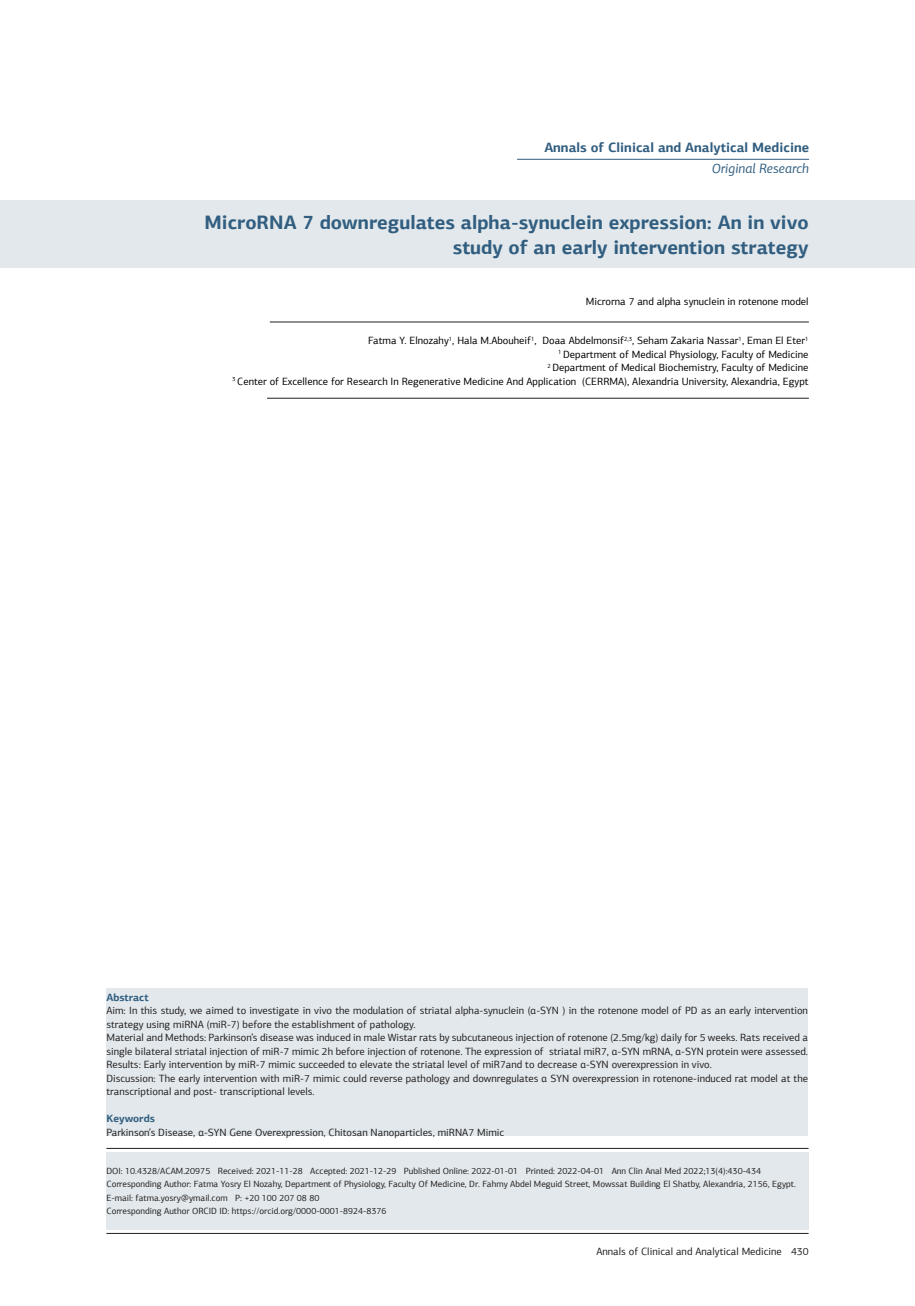
<style>
.page{position:relative;width:915px;height:1306px;background:#fff}
.page>*{position:absolute;margin:0;border:0;box-sizing:border-box;transform-origin:0 0}
.t1{font:700 19.5px/25.5px "PF Agora Sans Pro";color:#315e80;text-align:right}
.t2{font:700 13.5px "PF Agora Sans Pro";color:#315e80}
.t3{font:italic 13.5px "PF Agora Sans Pro";color:#315e80}
.t4{font:10.5px/13.5px "PF Agora Sans Pro";color:#231f20}
.t5{font:10.5px "PF Agora Sans Pro";color:#000}
.t6{font:700 10.5px "PF Agora Sans Pro";color:#315e80}
.t7{font:9px "PF Agora Sans Pro";color:#231f20}
</style>
<div class="page">
<hr style="left:106px;top:1233px;width:702px;height:1px;background:#231f20">
<div style="left:0;top:200px;width:914px;height:68px;background:#e2e8eb"></div>
<hr style="left:106px;top:1148px;width:702px;height:1px;background:#231f20">
<hr style="left:270px;top:322px;width:538px;height:1px;background:#231f20">
<hr style="left:267px;top:398px;width:541px;height:1px;background:#231f20">
<hr style="left:517px;top:159px;width:291px;height:1px;background:#315e80">
<div style="left:106px;top:1151px;width:702px;height:78px;background:#e2e8eb"></div>
<div style="left:106px;top:988px;width:701px;height:147px;background:#e2e8eb"></div>
<p class="t2" style="left:544px;top:139px;width:266px">Annals of Clinical and Analytical Medicine</p>
<p class="t3" style="left:711px;top:160px;width:99px">Original Research</p>
<p class="t1" style="left:204px;top:209px;width:605px">MicroRNA 7 downregulates alpha-synuclein expression: An in vivo study of an early intervention strategy</p>
<p class="t5" style="left:585px;top:295px;width:224px">Microrna 7 and alpha synuclein in rotenone model</p>
<p class="t5" style="left:368px;top:334px;width:442px">Fatma Y. Elnozahy<sup>1</sup>, Hala M.Abouheif<sup>1</sup>, Doaa Abdelmonsif<sup>2,3</sup>, Seham Zakaria Nassar<sup>1</sup>, Eman El Eter<sup>1</sup></p>
<p class="t5" style="left:558px;top:348px;width:252px"><sup>1</sup> Department of Medical Physiology, Faculty of Medicine</p>
<p class="t5" style="left:547px;top:361px;width:263px"><sup>2</sup> Department of Medical Biochemistry, Faculty of Medicine</p>
<p class="t5" style="left:232px;top:375px;width:577px"><sup>3</sup> Center of Excellence for Research In Regenerative Medicine And Application (CERRMA), Alexandria University, Alexandria, Egypt</p>
<p class="t6" style="left:106px;top:990px;width:44px">Abstract</p>
<p class="t4" style="left:106px;top:1003px;width:703px">Aim: In this study, we aimed to investigate in vivo the modulation of striatal alpha-synuclein (α-SYN ) in the rotenone model of PD as an early intervention strategy using miRNA (miR-7) before the establishment of pathology.</p>
<p class="t4" style="left:106px;top:1030px;width:703px">Material and Methods: Parkinson’s disease was induced in male Wistar rats by subcutaneous injection of rotenone (2.5mg/kg) daily for 5 weeks. Rats received a single bilateral striatal injection of miR-7 mimic 2h before injection of rotenone. The expression of striatal miR7, α-SYN mRNA, α-SYN protein were assessed.</p>
<p class="t4" style="left:106px;top:1057px;width:607px">Results: Early intervention by miR-7 mimic succeeded to elevate the striatal level of miR7and to decrease α-SYN overexpression in vivo.</p>
<p class="t4" style="left:106px;top:1071px;width:703px">Discussion: The early intervention with miR-7 mimic could reverse pathology and downregulates α SYN overexpression in rotenone-induced rat model at the transcriptional and post- transcriptional levels.</p>
<p class="t6" style="left:106px;top:1112px;width:50px">Keywords</p>
<p class="t4" style="left:106px;top:1125px;width:399px">Parkinson’s Disease, α-SYN Gene Overexpression, Chitosan Nanoparticles, miRNA7 Mimic</p>
<p class="t7" style="left:106px;top:1165px;width:656px">DOI: 10.4328/ACAM.20975 Received: 2021-11-28 Accepted: 2021-12-29 Published Online: 2022-01-01 Printed: 2022-04-01 Ann Clin Anal Med 2022;13(4):430-434</p>
<p class="t7" style="left:106px;top:1178px;width:691px">Corresponding Author: Fatma Yosry El Nozahy, Department of Physiology, Faculty Of Medicine, Dr. Fahmy Abdel Meguid Street, Mowssat Building El Shatby, Alexandria, 2156, Egypt.</p>
<p class="t7" style="left:106px;top:1192px;width:214px">E-mail: fatma.yosry@ymail.com P: +20 100 207 08 80</p>
<p class="t7" style="left:106px;top:1205px;width:281px">Corresponding Author ORCID ID: https://orcid.org/0000-0001-8924-8376</p>
<p class="t4" style="left:596px;top:1244px;width:213px">Annals of Clinical and Analytical Medicine 430</p>
</div>
